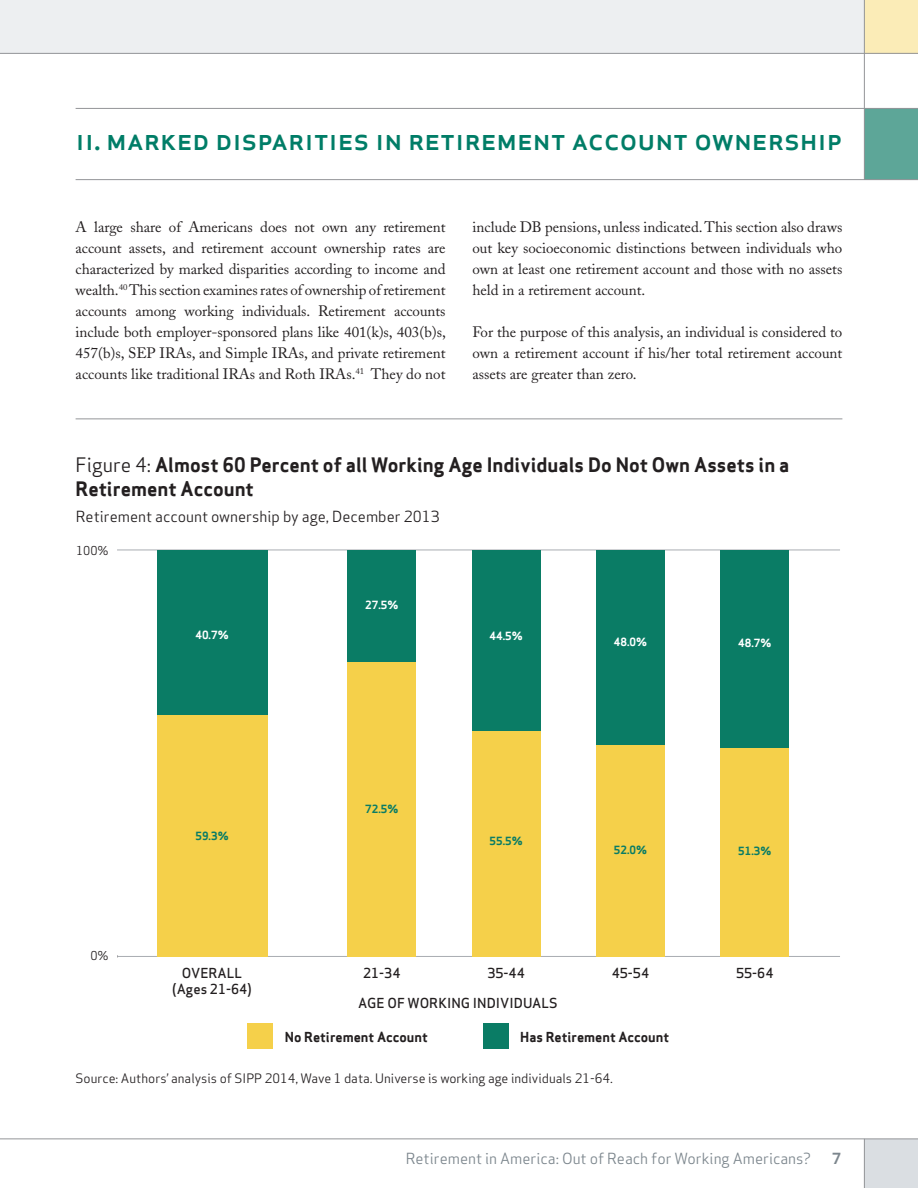
<style>
.page{position:relative;width:918px;height:1188px;background:#fff}
.page>*{position:absolute;margin:0;border:0;box-sizing:border-box;transform-origin:0 0}
.t1{font:30px "Apex Sans Medium C";letter-spacing:-.005em;color:#007d67}
.t2{font:19.5px/23.4px "Apex Sans Bold T";color:#231f20}
.t3{font:15px/21px "Adobe Caslon";color:#231f20;text-align:justify}
.t4{font:15px "Apex Sans Book T";color:#7c868d}
.t5{font:15px "Apex Sans Book T";color:#231f20}
.t6{font:15px "Apex Sans Bold T";color:#7c868d}
.t7{font:13.5px/16.2px "Apex Sans Medium T";color:#231f20;text-align:center}
.t8{font:13.5px "Apex Sans Bold T";color:#231f20}
.t9{font:12.75px "Apex Sans Book T";color:#231f20}
.t10{font:12px "Apex Sans Book T";color:#231f20}
.t11{font:11.1px "Apex Sans Bold T";color:#fff}
.t12{font:11.1px "Apex Sans Bold T";color:#0a7c65}
.s1{font-family:"Apex Sans Book T"}
</style>
<div class="page">
<div style="left:864px;top:1139px;width:54px;height:49px;background:#dadee2"></div>
<hr style="left:864px;top:1139px;width:1px;height:49px;background:#939598">
<hr style="left:0;top:1138px;width:918px;height:1px;background:#939598">
<div style="left:0;top:0;width:918px;height:53px;background:#edeff1"></div>
<div style="left:864px;top:0;width:54px;height:53px;background:#fbecb7"></div>
<hr style="left:0;top:53px;width:918px;height:1px;background:#939598">
<div style="left:483px;top:1023px;width:26px;height:25px;background:#0a7c65"></div>
<div style="left:247px;top:1023px;width:25px;height:25px;background:#f5d04a"></div>
<hr style="left:117px;top:956px;width:723px;height:1px;background:#a9acb1">
<hr style="left:117px;top:550px;width:723px;height:1px;background:#a9acb1">
<div style="left:348px;top:550px;width:68px;height:112px;background:#0a7c65"></div>
<div style="left:348px;top:662px;width:68px;height:294px;background:#f5d04a"></div>
<div style="left:472px;top:550px;width:68px;height:181px;background:#0a7c65"></div>
<div style="left:472px;top:731px;width:68px;height:225px;background:#f5d04a"></div>
<div style="left:596px;top:550px;width:68px;height:195px;background:#0a7c65"></div>
<div style="left:596px;top:745px;width:68px;height:211px;background:#f5d04a"></div>
<div style="left:721px;top:550px;width:68px;height:198px;background:#0a7c65"></div>
<div style="left:721px;top:748px;width:68px;height:208px;background:#f5d04a"></div>
<div style="left:157px;top:550px;width:110px;height:165px;background:#0a7c65"></div>
<div style="left:157px;top:715px;width:110px;height:241px;background:#f5d04a"></div>
<div style="left:864px;top:108px;width:54px;height:72px;background:#5da698"></div>
<hr style="left:76px;top:179px;width:842px;height:1px;background:#939598">
<hr style="left:76px;top:108px;width:842px;height:1px;background:#939598">
<hr style="left:864px;top:0;width:1px;height:180px;background:#939598">
<hr style="left:76px;top:418px;width:766px;height:1px;background:#939598">
<p class="t1" style="left:76px;top:120px;width:768px">ii. marked disparities in retirement account ownership</p>
<p class="t3" style="left:76px;top:217px;width:372px">A large share of Americans does not own any retirement account assets, and retirement account ownership rates are characterized by marked disparities according to income and wealth.<sup>40</sup> This section examines rates of ownership of retirement accounts among working individuals. Retirement accounts include both employer-sponsored plans like 401(k)s, 403(b)s, 457(b)s, SEP IRAs, and Simple IRAs, and private retirement accounts like traditional IRAs and Roth IRAs.<sup>41</sup> They do not</p>
<p class="t3" style="left:472px;top:217px;width:371px">include DB pensions, unless indicated. This section also draws out key socioeconomic distinctions between individuals who own at least one retirement account and those with no assets held in a retirement account.</p>
<p class="t3" style="left:472px;top:322px;width:371px">For the purpose of this analysis, an individual is considered to own a retirement account if his/her total retirement account assets are greater than zero.</p>
<p class="t2" style="left:76px;top:453px;width:715px"><span class="s1">Figure 4:</span> Almost 60 Percent of all Working Age Individuals Do Not Own Assets in a<br>Retirement Account</p>
<p class="t5" style="left:76px;top:507px;width:365px">Retirement account ownership by age, December 2013</p>
<p class="t10" style="left:76px;top:543px;width:34px">100%</p>
<p class="t10" style="left:90px;top:948px;width:20px">0%</p>
<p class="t11" style="left:195px;top:628px;width:35px">40.7%</p>
<p class="t11" style="left:365px;top:598px;width:35px">27.5%</p>
<p class="t11" style="left:489px;top:629px;width:35px">44.5%</p>
<p class="t11" style="left:614px;top:635px;width:35px">48.0%</p>
<p class="t11" style="left:738px;top:636px;width:35px">48.7%</p>
<p class="t12" style="left:195px;top:829px;width:35px">59.3%</p>
<p class="t12" style="left:365px;top:802px;width:35px">72.5%</p>
<p class="t12" style="left:489px;top:833px;width:35px">55.5%</p>
<p class="t12" style="left:614px;top:842px;width:35px">52.0%</p>
<p class="t12" style="left:738px;top:844px;width:35px">51.3%</p>
<p class="t7" style="left:172px;top:965px;width:81px">OVERALL (Ages 21-64)</p>
<p class="t7" style="left:363px;top:965px;width:39px">21-34</p>
<p class="t7" style="left:487px;top:965px;width:39px">35-44</p>
<p class="t7" style="left:612px;top:965px;width:39px">45-54</p>
<p class="t7" style="left:736px;top:965px;width:39px">55-64</p>
<p class="t7" style="left:358px;top:995px;width:201px">AGE OF WORKING INDIVIDUALS</p>
<p class="t8" style="left:285px;top:1028px;width:144px">No Retirement Account</p>
<p class="t8" style="left:520px;top:1028px;width:150px">Has Retirement Account</p>
<p class="t9" style="left:76px;top:1071px;width:539px">Source: Authors’ analysis of SIPP 2014, Wave 1 data. Universe is working age individuals 21-64.</p>
<p class="t4" style="left:406px;top:1149px;width:407px">Retirement in America: Out of Reach for Working Americans?</p>
<p class="t6" style="left:832px;top:1149px;width:10px">7</p>
</div>
